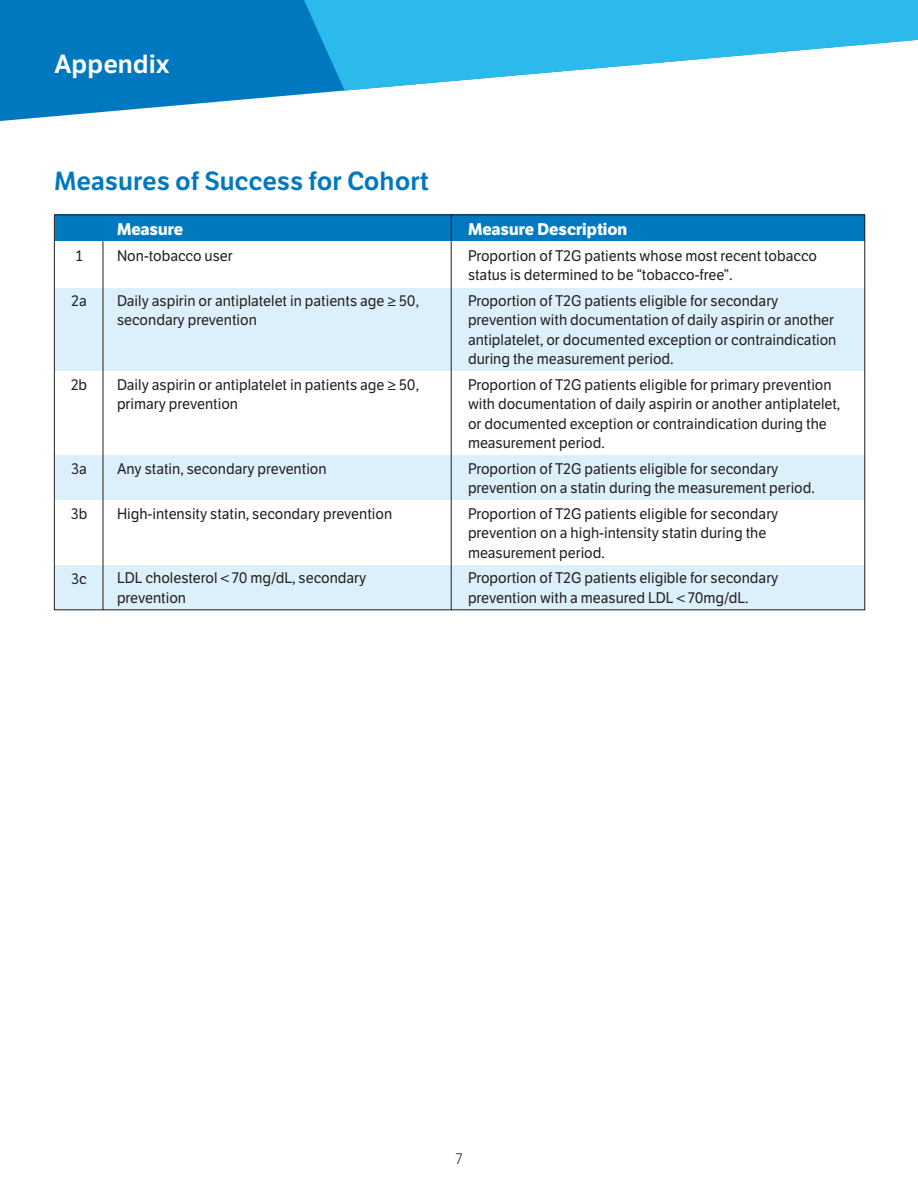
<style>
.page{position:relative;width:918px;height:1188px;background:#fff}
.page>*{position:absolute;margin:0;border:0;box-sizing:border-box;transform-origin:0 0}
.Headers_-_18_bold{font:600 25.5px "LFT Etica";color:#0078c0}
.Headers_-_18_bold-2{font:600 25.5px "LFT Etica";color:#fff}
.body_-_10_5_light{font:700 16.5px "LFT Etica";color:#fff}
.body_-_10_5_light-2{font:15px/19.5px "LFT Etica";color:#231f20}
.t1{font:300 15px "LFT Etica";color:#231f20}
</style>
<div class="page">
<svg style="left:0;top:0;width:339px;height:121px;fill:#0078c0"></svg>
<svg style="left:298px;top:0;width:620px;height:91px;fill:#2cbaed"></svg>
<div style="left:55px;top:214px;width:810px;height:27px;background:#0079c1"></div>
<div style="left:55px;top:289px;width:810px;height:82px;background:#dcf0fb"></div>
<div style="left:55px;top:455px;width:810px;height:45px;background:#dcf0fb"></div>
<div style="left:55px;top:565px;width:810px;height:45px;background:#dcf0fb"></div>
<hr style="left:451px;top:214px;width:1px;height:396px;background:#231f20">
<hr style="left:103px;top:241px;width:1px;height:369px;background:#231f20">
<p class="Headers_-_18_bold-2" style="left:54px;top:49px;width:117px">Appendix</p>
<p class="Headers_-_18_bold" style="left:54px;top:165px;width:376px">Measures of Success for Cohort</p>
<p class="body_-_10_5_light" style="left:117px;top:219px;width:68px">Measure</p>
<p class="body_-_10_5_light-2" style="left:117px;top:246px;width:117px">Non-tobacco user</p>
<p class="body_-_10_5_light-2" style="left:117px;top:291px;width:304px">Daily aspirin or antiplatelet in patients age ≥ 50, secondary prevention</p>
<p class="body_-_10_5_light-2" style="left:76px;top:246px;width:8px">1</p>
<p class="body_-_10_5_light-2" style="left:72px;top:291px;width:17px">2a</p>
<p class="body_-_10_5_light-2" style="left:71px;top:375px;width:18px">2b</p>
<p class="body_-_10_5_light-2" style="left:117px;top:375px;width:304px">Daily aspirin or antiplatelet in patients age ≥ 50, primary prevention</p>
<p class="body_-_10_5_light-2" style="left:72px;top:459px;width:17px">3a</p>
<p class="body_-_10_5_light-2" style="left:71px;top:504px;width:18px">3b</p>
<p class="body_-_10_5_light-2" style="left:117px;top:459px;width:211px">Any statin, secondary prevention</p>
<p class="body_-_10_5_light-2" style="left:117px;top:504px;width:277px">High-intensity statin, secondary prevention</p>
<p class="body_-_10_5_light-2" style="left:72px;top:569px;width:17px">3c</p>
<p class="body_-_10_5_light-2" style="left:117px;top:568px;width:251px">LDL cholesterol &lt; 70 mg/dL, secondary prevention</p>
<p class="body_-_10_5_light" style="left:468px;top:219px;width:161px">Measure Description</p>
<p class="body_-_10_5_light-2" style="left:468px;top:246px;width:351px">Proportion of T2G patients whose most recent tobacco status is determined to be “tobacco-free”.</p>
<p class="body_-_10_5_light-2" style="left:468px;top:291px;width:370px">Proportion of T2G patients eligible for secondary prevention with documentation of daily aspirin or another antiplatelet, or documented exception or contraindication during the measurement period.</p>
<p class="body_-_10_5_light-2" style="left:468px;top:375px;width:374px">Proportion of T2G patients eligible for primary prevention with documentation of daily aspirin or another antiplatelet, or documented exception or contraindication during the measurement period.</p>
<p class="body_-_10_5_light-2" style="left:468px;top:459px;width:349px">Proportion of T2G patients eligible for secondary prevention on a statin during the measurement period.</p>
<p class="body_-_10_5_light-2" style="left:468px;top:504px;width:312px">Proportion of T2G patients eligible for secondary prevention on a high-intensity statin during the measurement period.</p>
<p class="body_-_10_5_light-2" style="left:468px;top:568px;width:312px">Proportion of T2G patients eligible for secondary prevention with a measured LDL &lt; 70mg/dL.</p>
<p class="t1" style="left:456px;top:1150px;width:8px">7</p>
</div>
